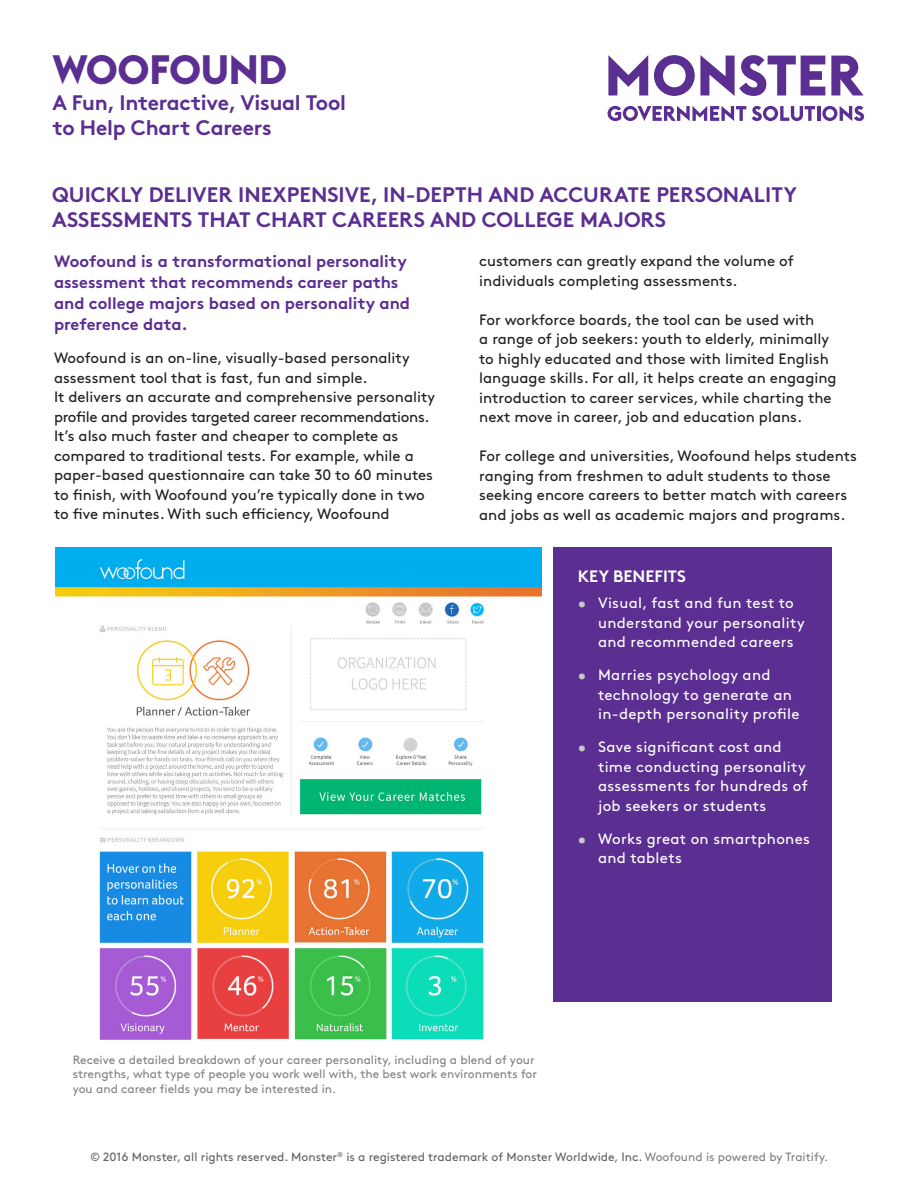
<style>
.page{position:relative;width:918px;height:1188px;background:#fff}
.page>*{position:absolute;margin:0;border:0;box-sizing:border-box;transform-origin:0 0}
.t1{font:700 40.5px "Euclid Flex";letter-spacing:-.01em;color:#5b2e91}
.t2{font:700 21px/25.5px "Brown Pro";color:#5b2e91}
.t3{font:700 16.5px/21px "Brown Pro";color:#5b2e91}
.t4{font:700 16.5px "Brown Pro";color:#fff}
.t5{font:15px/19.5px "Brown Pro";color:#231f20}
.t6{font:15px/19.5px "Brown Pro";letter-spacing:.02em;color:#fff}
.Sources{font:12px/14.4px "Brown Pro";color:#808285}
.t7{font:12px "Brown Pro";color:#636366}
.s1{color:#c7c8ca}
.s2{color:#808285}
</style>
<div class="page">
<img style="left:56px;top:547px;width:485px;height:493px">
<div style="left:554px;top:547px;width:278px;height:454px;background:#5b2e91"></div>
<svg style="left:608px;top:55px;width:40px;height:40px"></svg>
<svg style="left:654px;top:55px;width:171px;height:41px"></svg>
<svg style="left:831px;top:56px;width:32px;height:39px"></svg>
<svg style="left:608px;top:106px;width:138px;height:15px"></svg>
<svg style="left:752px;top:106px;width:63px;height:15px"></svg>
<hr style="left:817px;top:106px;width:3px;height:15px;background:#5b2e91">
<svg style="left:822px;top:106px;width:42px;height:15px"></svg>
<p class="t1" style="left:52px;top:47px;width:236px">WOOFOUND</p>
<p class="t2" style="left:52px;top:88px;width:295px">A Fun, Interactive, Visual Tool to Help Chart Careers</p>
<p class="t2" style="left:52px;top:180px;width:746px">QUICKLY DELIVER INEXPENSIVE, IN-DEPTH AND ACCURATE PERSONALITY<br>ASSESSMENTS THAT CHART CAREERS AND COLLEGE MAJORS</p>
<p class="t3" style="left:54px;top:249px;width:358px">Woofound is a transformational personality assessment that recommends career paths and college majors based on personality and preference data.</p>
<p class="t5" style="left:54px;top:347px;width:383px">Woofound is an on-line, visually-based personality assessment tool that is fast, fun and simple.<br>It delivers an accurate and comprehensive personality profile and provides targeted career recommendations.<br>It’s also much faster and cheaper to complete as compared to traditional tests. For example, while a paper-based questionnaire can take 30 to 60 minutes to finish, with Woofound you’re typically done in two to five minutes. With such efficiency, Woofound</p>
<p class="t5" style="left:479px;top:250px;width:316px">customers can greatly expand the volume of individuals completing assessments.</p>
<p class="t5" style="left:479px;top:309px;width:359px">For workforce boards, the tool can be used with<br>a range of job seekers: youth to elderly, minimally to highly educated and those with limited English language skills. For all, it helps create an engaging introduction to career services, while charting the next move in career, job and education plans.</p>
<p class="t5" style="left:479px;top:445px;width:379px">For college and universities, Woofound helps students ranging from freshmen to adult students to those seeking encore careers to better match with careers and jobs as well as academic majors and programs.</p>
<p class="t4" style="left:578px;top:563px;width:110px">KEY BENEFITS</p>
<p class="t6" style="left:598px;top:592px;width:208px;text-indent:-20px"><span class="s1">•</span> Visual, fast and fun test to understand your personality and recommended careers</p>
<p class="t6" style="left:598px;top:664px;width:203px;text-indent:-20px"><span class="s1">•</span> Marries psychology and technology to generate an in-depth personality profile</p>
<p class="t6" style="left:598px;top:736px;width:211px;text-indent:-20px"><span class="s1">•</span> Save significant cost and time conducting personality assessments for hundreds of job seekers or students</p>
<p class="t6" style="left:598px;top:828px;width:213px;text-indent:-20px"><span class="s1">•</span> Works great on smartphones and tablets</p>
<p class="Sources" style="left:73px;top:1052px;width:466px">Receive a detailed breakdown of your career personality, including a blend of your strengths, what type of people you work well with, the best work environments for you and career fields you may be interested in.</p>
<p class="t7" style="left:90px;top:1148px;width:740px">© 2016 Monster, all rights reserved. Monster<sup>®</sup> is a registered trademark of Monster Worldwide, Inc. <span class="s2">Woofound is powered by Traitify.</span></p>
</div>
